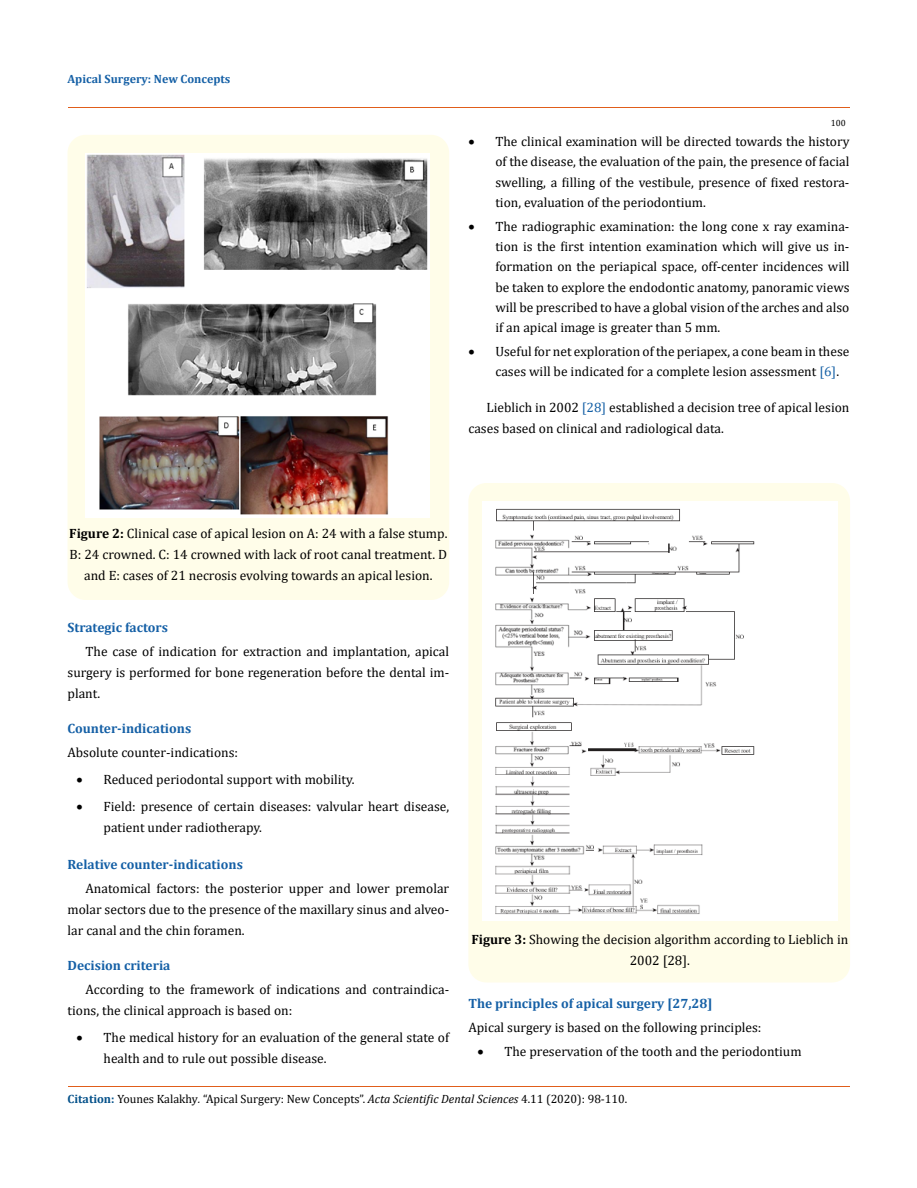
<style>
.page{position:relative;width:917px;height:1188px;background:#fff}
.page>*{position:absolute;margin:0;border:0;box-sizing:border-box;transform-origin:0 0}
.t1{font:13.5px/20.2px "Cambria";color:#000}
.t2{font:700 13.5px "Cambria";color:#1560a6}
.t3{font:12px "Cambria";color:#000}
.t4{font:700 12px "Cambria";color:#1560a6}
.t5{font:9px "Cambria";color:#000}
.s1{color:#1560a6}
.s2{font-weight:700}
.s3{font-weight:700;color:#035089}
.s4{font-style:italic}
</style>
<div class="page">
<div style="left:68px;top:135px;width:381px;height:465px;background:#fffde9;border-radius:18px"></div>
<img style="left:86px;top:153px;width:343px;height:364px">
<div style="left:468px;top:483px;width:382px;height:499px;background:#fffde9;border-radius:18px"></div>
<img style="left:482px;top:501px;width:355px;height:420px">
<hr style="left:68px;top:108px;width:781px;height:1px;background:#e05d1a">
<hr style="left:68px;top:1087px;width:781px;height:1px;background:#e05d1a">
<p class="t4" style="left:68px;top:70px;width:164px">Apical Surgery: New Concepts</p>
<p class="t5" style="left:830px;top:118px;width:16px">100</p>
<p class="t1" style="left:495px;top:131px;width:355px;text-align:justify;text-indent:-27px">• The clinical examination will be directed towards the history of the disease, the evaluation of the pain, the presence of facial swelling, a filling of the vestibule, presence of fixed restora&shy;tion, evaluation of the periodontium.</p>
<p class="t1" style="left:495px;top:216px;width:355px;text-align:justify;text-indent:-27px">• The radiographic examination: the long cone x ray examina&shy;tion is the first intention examination which will give us in&shy;formation on the periapical space, off-center incidences will be taken to explore the endodontic anatomy, panoramic views will be prescribed to have a global vision of the arches and also if an apical image is greater than 5 mm.</p>
<p class="t1" style="left:495px;top:341px;width:355px;text-indent:-27px">• Useful for net exploration of the periapex, a cone beam in these cases will be indicated for a complete lesion assessment <span class="s1">[6]</span>.</p>
<p class="t1" style="left:468px;top:397px;width:382px;line-height:21px;text-indent:18px">Lieblich in 2002 <span class="s1">[28]</span> established a decision tree of apical lesion cases based on clinical and radiological data.</p>
<p class="t1" style="left:69px;top:522px;width:379px;line-height:21px;text-align:center"><span class="s2">Figure 2:</span> Clinical case of apical lesion on A: 24 with a false stump.<br>B: 24 crowned. C: 14 crowned with lack of root canal treatment. D and E: cases of 21 necrosis evolving towards an apical lesion.</p>
<p class="t2" style="left:68px;top:618px;width:102px">Strategic factors</p>
<p class="t1" style="left:68px;top:641px;width:383px;line-height:21px;text-align:justify;text-indent:18px">The case of indication for extraction and implantation, apical surgery is performed for bone regeneration before the dental im&shy;plant.</p>
<p class="t2" style="left:68px;top:719px;width:125px">Counter-indications</p>
<p class="t1" style="left:68px;top:743px;width:172px">Absolute counter-indications:</p>
<p class="t1" style="left:77px;top:770px;width:279px">• Reduced periodontal support with mobility.</p>
<p class="t1" style="left:104px;top:797px;width:347px;text-indent:-27px">• Field: presence of certain diseases: valvular heart disease, patient under radiotherapy.</p>
<p class="t2" style="left:68px;top:855px;width:177px">Relative counter-indications</p>
<p class="t1" style="left:68px;top:878px;width:383px;line-height:21px;text-align:justify;text-indent:18px">Anatomical factors: the posterior upper and lower premolar molar sectors due to the presence of the maxillary sinus and alveo&shy;lar canal and the chin foramen.</p>
<p class="t2" style="left:68px;top:956px;width:104px">Decision criteria</p>
<p class="t1" style="left:68px;top:979px;width:383px;line-height:21px;text-indent:18px">According to the framework of indications and contraindica&shy;tions, the clinical approach is based on:</p>
<p class="t1" style="left:104px;top:1028px;width:347px;text-indent:-27px">• The medical history for an evaluation of the general state of health and to rule out possible disease.</p>
<p class="t1" style="left:471px;top:928px;width:378px;line-height:21px;text-align:center"><span class="s2">Figure 3:</span> Showing the decision algorithm according to Lieblich in<br>2002 [28].</p>
<p class="t2" style="left:468px;top:994px;width:245px">The principles of apical surgery [27,28]</p>
<p class="t1" style="left:468px;top:1018px;width:294px">Apical surgery is based on the following principles:</p>
<p class="t1" style="left:477px;top:1042px;width:326px">• The preservation of the tooth and the periodontium</p>
<p class="t3" style="left:68px;top:1092px;width:561px"><span class="s3">Citation:</span> Younes Kalakhy<span class="s4">.</span> “Apical Surgery: New Concepts”. <span class="s4">Acta Scientific Dental Sciences</span> 4.11 (2020): 98-110.</p>
</div>
